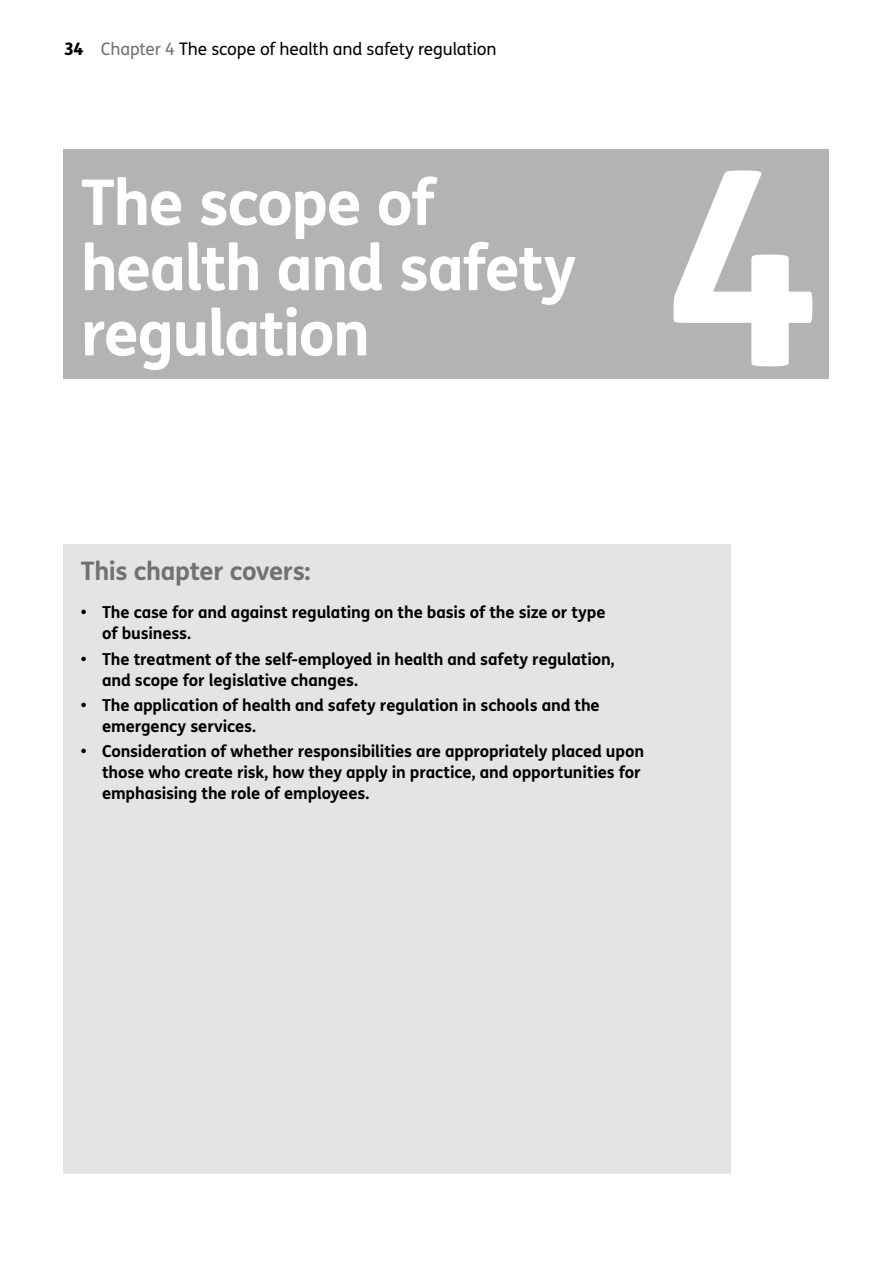
<style>
.page{position:relative;width:893px;height:1263px;background:#fff}
.page>*{position:absolute;margin:0;border:0;box-sizing:border-box;transform-origin:0 0}
.Main_Heading_2{font:700 272.1px "FS Me";color:#fff}
.Main_Heading_2-2{font:700 63px/65.2px "FS Me";letter-spacing:-.025em;color:#fff}
.Heading_1_no_indent{font:700 25.5px "FS Me";letter-spacing:-.015em;color:#707172}
.t1{font:17.25px "FS Me";letter-spacing:-.01em;color:#000}
.Bullet_text{font:700 16.5px/21px "FS Me";letter-spacing:-.01em;color:#000}
.s1{font-weight:800}
.s2{color:#707172}
</style>
<div class="page">
<div style="left:63px;top:149px;width:766px;height:229px;background:#b1b3b4"></div>
<div style="left:64px;top:544px;width:667px;height:630px;background:#e3e4e4"></div>
<p class="t1" style="left:64px;top:39px;width:434px"><span class="s1">34</span> <span class="s2">Chapter 4</span> The scope of health and safety regulation</p>
<h2 class="Main_Heading_2-2" style="left:81px;top:170px;width:497px">The scope of health and safety regulation</h2>
<h2 class="Main_Heading_2" style="left:662px;top:100px;width:162px">4</h2>
<p class="Heading_1_no_indent" style="left:81px;top:555px;width:231px">This chapter covers:</p>
<p class="Bullet_text" style="left:102px;top:602px;width:505px;text-indent:-21px">• The case for and against regulating on the basis of the size or type of business.</p>
<p class="Bullet_text" style="left:102px;top:648px;width:514px;text-indent:-21px">• The treatment of the self-employed in health and safety regulation, and scope for legislative changes.</p>
<p class="Bullet_text" style="left:102px;top:695px;width:499px;text-indent:-21px">• The application of health and safety regulation in schools and the emergency services.</p>
<p class="Bullet_text" style="left:102px;top:741px;width:544px;text-indent:-21px">• Consideration of whether responsibilities are appropriately placed upon those who create risk, how they apply in practice, and opportunities for emphasising the role of employees.</p>
</div>
